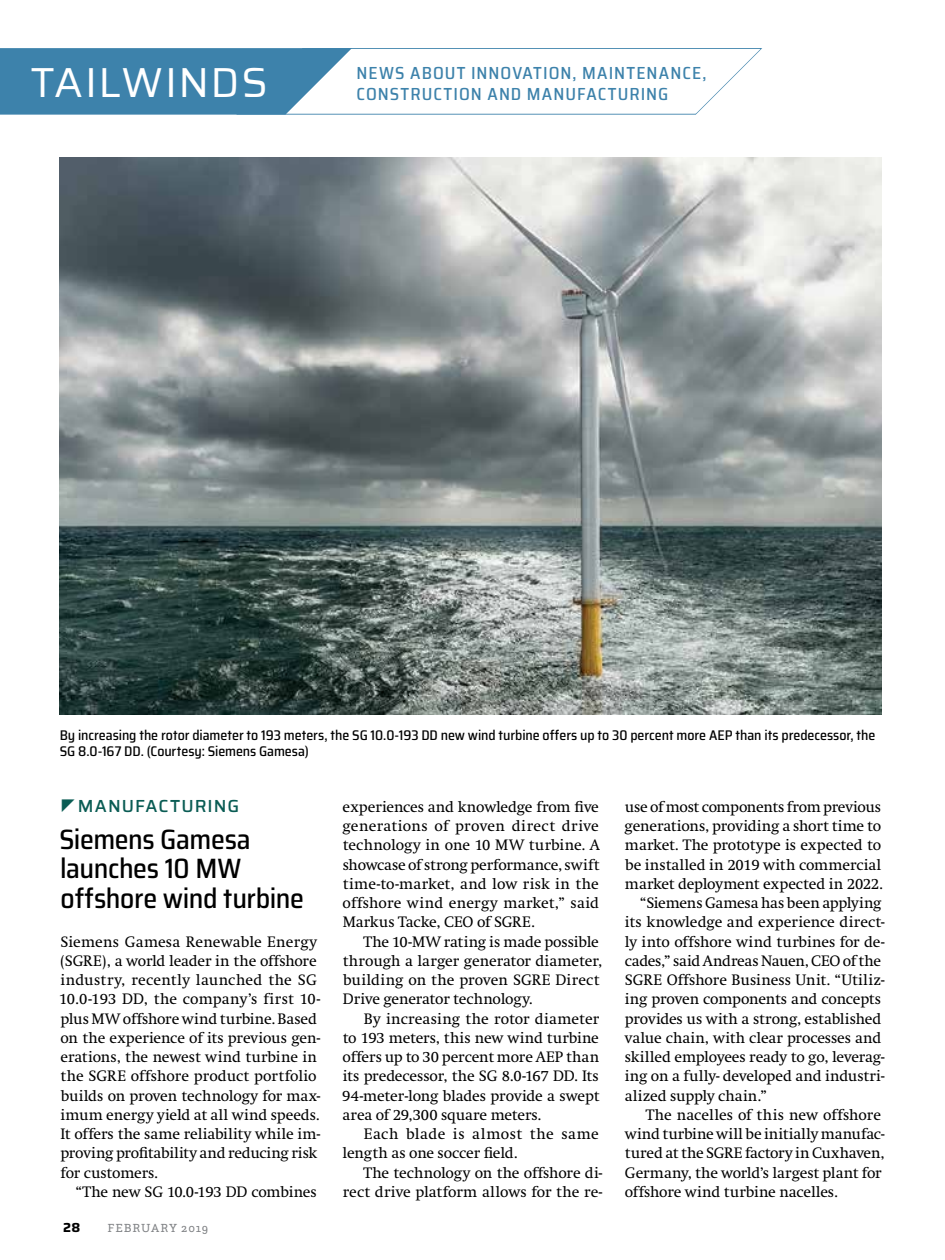
<style>
.page{position:relative;width:945px;height:1260px;background:#fff}
.page>*{position:absolute;margin:0;border:0;box-sizing:border-box;transform-origin:0 0}
.t1{font:42px "Saira";letter-spacing:.03em;color:#fff}
.t2{font:500 semi-condensed 28px/29.8px "Saira";letter-spacing:-.015em;color:#000}
.t3{font:500 semi-condensed 17.5px/21px "Saira";letter-spacing:.055em;color:#3d82ab}
.t4{font:500 17.5px "Saira";letter-spacing:.055em;color:#0a5c54}
.t5{font:15.75px/19.2px "Swift";letter-spacing:-.005em;color:#000}
.t6{font:15.75px/19.2px "Swift";letter-spacing:.015em;color:#000}
.t7{font:15.75px "Swift";letter-spacing:-.025em;color:#000}
.t8{font:500 semi-condensed 14px/15.8px "Saira";letter-spacing:-.005em;color:#000}
.t9{font:700 13.12px "Saira";color:#000}
.t10{font:12.25px "Questa Slab";letter-spacing:.065em;color:#808285}
</style>
<div class="page">
<img style="left:60px;top:157px;width:822px;height:557px">
<svg style="left:0;top:48px;width:762px;height:67px"></svg>
<h1 class="t1" style="left:30px;top:50px;width:239px">TAILWINDS</h1>
<p class="t3" style="left:357px;top:62px;width:351px">NEWS ABOUT INNOVATION, MAINTENANCE,<br>CONSTRUCTION AND MANUFACTURING</p>
<p class="t8" style="left:60px;top:727px;width:817px">By increasing the rotor diameter to 193 meters, the SG 10.0-193 DD new wind turbine offers up to 30 percent more AEP than its predecessor, the<br>SG 8.0-167 DD. (Courtesy: Siemens Gamesa)</p>
<p class="t4" style="left:78px;top:793px;width:163px">MANUFACTURING</p>
<h2 class="t2" style="left:59px;top:824px;width:246px">Siemens Gamesa launches 10 MW offshore wind turbine</h2>
<p class="t5" style="left:59px;top:932px;width:262px">Siemens Gamesa Renewable Energy (SGRE), a world leader in the offshore industry, recently launched the SG 10.0-193 DD, the company’s first 10- plus MW offshore wind turbine. Based on the experience of its previous gen&shy;erations, the newest wind turbine in the SGRE offshore product portfolio builds on proven technology for max&shy;imum energy yield at all wind speeds.<br>It offers the same reliability while im&shy;proving profitability and reducing risk for customers.</p>
<p class="t5" style="left:75px;top:1182px;width:243px">“The new SG 10.0-193 DD combines</p>
<p class="t9" style="left:63px;top:1218px;width:19px">28</p>
<p class="t10" style="left:107px;top:1220px;width:102px">FEBRUARY 2019</p>
<p class="t5" style="left:342px;top:797px;width:259px;text-align:justify">experiences and knowledge from five generations of proven direct drive technology in one 10 MW turbine. A showcase of strong performance, swift time-to-market, and low risk in the offshore wind energy market,” said Markus Tacke, CEO of SGRE.</p>
<p class="t5" style="left:343px;top:932px;width:261px;text-indent:21px">The 10-MW rating is made possible through a larger generator diameter, building on the proven SGRE Direct Drive generator technology.</p>
<p class="t5" style="left:342px;top:1009px;width:259px;text-align:justify;text-indent:21px">By increasing the rotor diameter to 193 meters, this new wind turbine offers up to 30 percent more AEP than its predecessor, the SG 8.0-167 DD. Its 94-meter-long blades provide a swept area of 29,300 square meters.</p>
<p class="t6" style="left:343px;top:1125px;width:258px;text-indent:21px">Each blade is almost the same length as one soccer field.</p>
<p class="t5" style="left:343px;top:1163px;width:261px;text-align:right">The technology on the offshore di&shy;rect drive platform allows for the re-</p>
<p class="t7" style="left:625px;top:798px;width:258px">use of most components from previous</p>
<p class="t5" style="left:625px;top:817px;width:258px">generations, providing a short time to</p>
<p class="t5" style="left:625px;top:836px;width:258px">market. The prototype is expected to</p>
<p class="t5" style="left:625px;top:855px;width:258px">be installed in 2019 with commercial</p>
<p class="t5" style="left:625px;top:874px;width:259px">market deployment expected in 2022.</p>
<p class="t5" style="left:640px;top:894px;width:243px">“Siemens Gamesa has been applying</p>
<p class="t5" style="left:625px;top:913px;width:261px">its knowledge and experience direct-</p>
<p class="t5" style="left:625px;top:932px;width:261px">ly into offshore wind turbines for de-</p>
<p class="t5" style="left:625px;top:951px;width:258px">cades,” said Andreas Nauen, CEO of the</p>
<p class="t5" style="left:625px;top:971px;width:261px">SGRE Offshore Business Unit. “Utiliz-</p>
<p class="t5" style="left:625px;top:990px;width:258px">ing proven components and concepts</p>
<p class="t5" style="left:625px;top:1009px;width:258px">provides us with a strong, established</p>
<p class="t5" style="left:625px;top:1028px;width:258px">value chain, with clear processes and</p>
<p class="t5" style="left:625px;top:1048px;width:261px">skilled employees ready to go, leverag-</p>
<p class="t5" style="left:625px;top:1067px;width:261px">ing on a fully- developed and industri-</p>
<p class="t5" style="left:625px;top:1086px;width:144px">alized supply chain.”</p>
<p class="t5" style="left:646px;top:1105px;width:237px">The nacelles of this new offshore</p>
<p class="t5" style="left:625px;top:1125px;width:261px">wind turbine will be initially manufac-</p>
<p class="t5" style="left:625px;top:1144px;width:261px">tured at the SGRE factory in Cuxhaven,</p>
<p class="t5" style="left:625px;top:1163px;width:258px">Germany, the world’s largest plant for</p>
<p class="t5" style="left:625px;top:1182px;width:214px">offshore wind turbine nacelles.</p>
</div>
